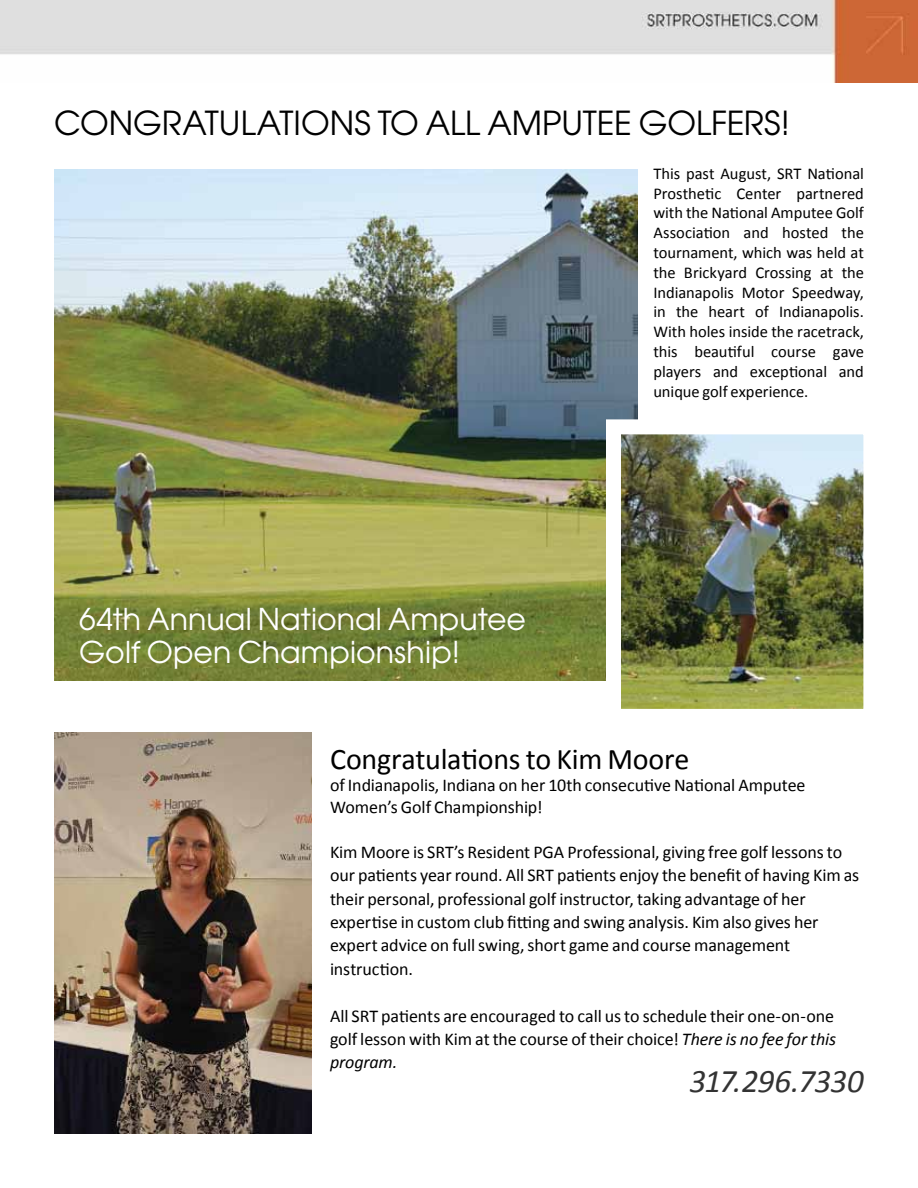
<style>
.page{position:relative;width:918px;height:1188px;background:#fff}
.page>*{position:absolute;margin:0;border:0;box-sizing:border-box;transform-origin:0 0}
.t1{font:33px "Avant Garde";color:#000}
.t2{font:italic 33px "Calibri";letter-spacing:-.02em;color:#333}
.t3{font:30px/33px "Avant Garde";color:#fff}
.t4{font:30px "Calibri";letter-spacing:-.01em;color:#000}
.t5{font:18px/23.4px "Calibri";letter-spacing:-.005em;color:#000}
.t6{font:16.5px/19.8px "Calibri";color:#000;text-align:justify}
.s1{font-style:italic}
</style>
<div class="page">
<img style="left:0;top:0;width:918px;height:83px">
<img style="left:54px;top:169px;width:583px;height:511px">
<img style="left:622px;top:435px;width:240px;height:273px">
<img style="left:54px;top:733px;width:258px;height:401px">
<h1 class="t1" style="left:54px;top:102px;width:738px">CONGRATULATIONS TO ALL AMPUTEE GOLFERS!</h1>
<h2 class="t3" style="left:79px;top:602px;width:448px">64TH ANNUAL NATIONAL AMPUTEE<br>GOLF OPEN CHAMPIONSHIP!</h2>
<p class="t6" style="left:653px;top:164px;width:212px">This past August, SRT National Prosthetic Center partnered with the National Amputee Golf Association and hosted the tournament, which was held at the Brickyard Crossing at the Indianapolis Motor Speedway, in the heart of Indianapolis.<br>With holes inside the racetrack, this beautiful course gave players and exceptional and unique golf experience.</p>
<h2 class="t4" style="left:330px;top:741px;width:361px">Congratulations to Kim Moore</h2>
<p class="t5" style="left:330px;top:774px;width:477px;line-height:21.6px">of Indianapolis, Indiana on her 10th consecutive National Amputee<br>Women’s Golf Championship!</p>
<p class="t5" style="left:330px;top:840px;width:531px">Kim Moore is SRT’s Resident PGA Professional, giving free golf lessons to our patients year round. All SRT patients enjoy the benefit of having Kim as their personal, professional golf instructor, taking advantage of her expertise in custom club fitting and swing analysis. Kim also gives her expert advice on full swing, short game and course management instruction.</p>
<p class="t5" style="left:330px;top:1004px;width:508px;text-align:justify">All SRT patients are encouraged to call us to schedule their one-on-one golf lesson with Kim at the course of their choice! <span class="s1">There is no fee for this program.</span></p>
<h1 class="t2" style="left:689px;top:1059px;width:176px">317.296.7330</h1>
</div>
